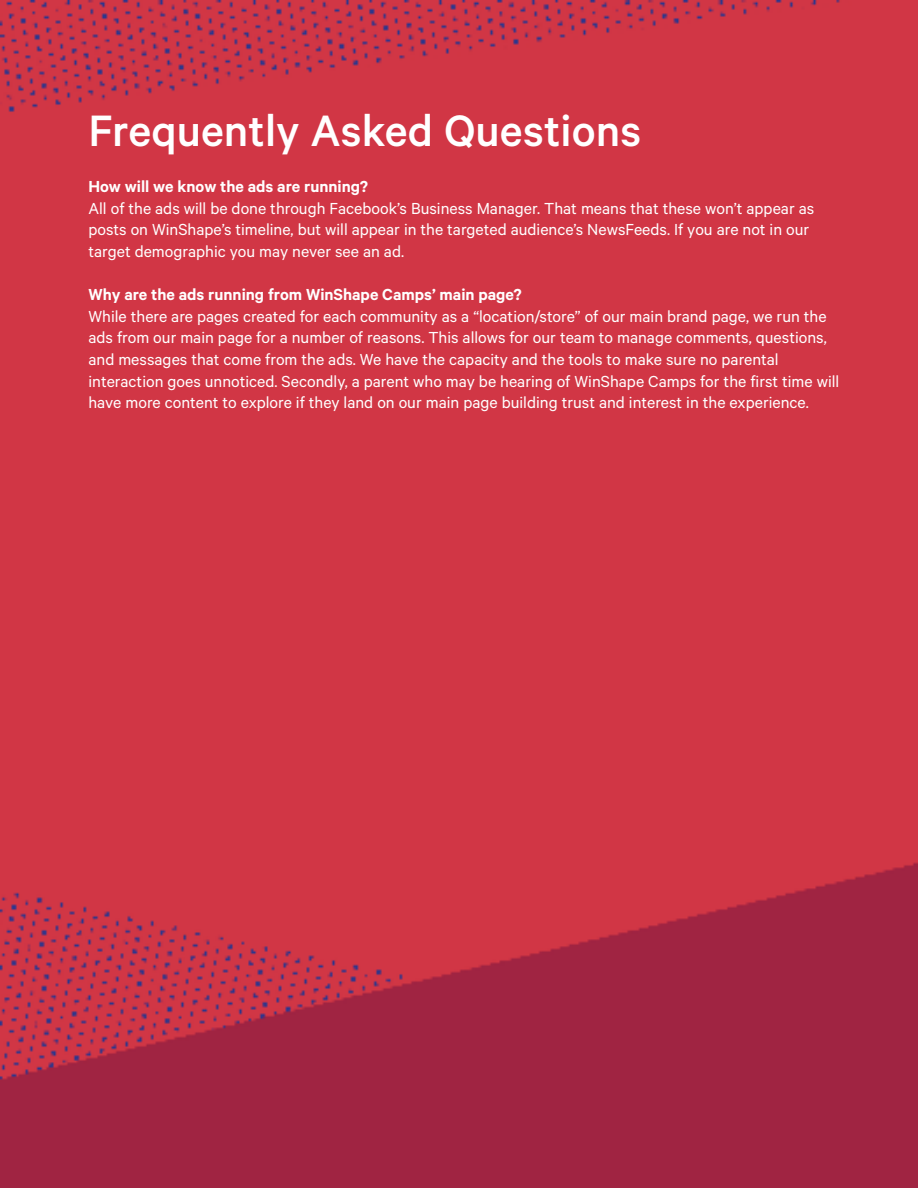
<style>
.page{position:relative;width:918px;height:1188px;background:#fff}
.page>*{position:absolute;margin:0;border:0;box-sizing:border-box;transform-origin:0 0}
.t1{font:500 49.5px "Calibre";color:#fff}
.t2{font:18px/21.6px "Calibre";color:#fff}
.t3{font:600 18px "Calibre";color:#fff}
</style>
<div class="page">
<img style="left:0;top:0;width:918px;height:1188px">
<h1 class="t1" style="left:88px;top:101px;width:554px">Frequently Asked Questions</h1>
<p class="t3" style="left:88px;top:176px;width:281px">How will we know the ads are running?</p>
<p class="t2" style="left:88px;top:197px;width:727px">All of the ads will be done through Facebook’s Business Manager. That means that these won’t appear as posts on WinShape’s timeline, but will appear in the targeted audience’s NewsFeeds. If you are not in our target demographic you may never see an ad.</p>
<p class="t3" style="left:88px;top:284px;width:435px">Why are the ads running from WinShape Camps’ main page?</p>
<p class="t2" style="left:88px;top:305px;width:752px">While there are pages created for each community as a “location/store” of our main brand page, we run the ads from our main page for a number of reasons. This allows for our team to manage comments, questions, and messages that come from the ads. We have the capacity and the tools to make sure no parental interaction goes unnoticed. Secondly, a parent who may be hearing of WinShape Camps for the first time will have more content to explore if they land on our main page building trust and interest in the experience.</p>
</div>
